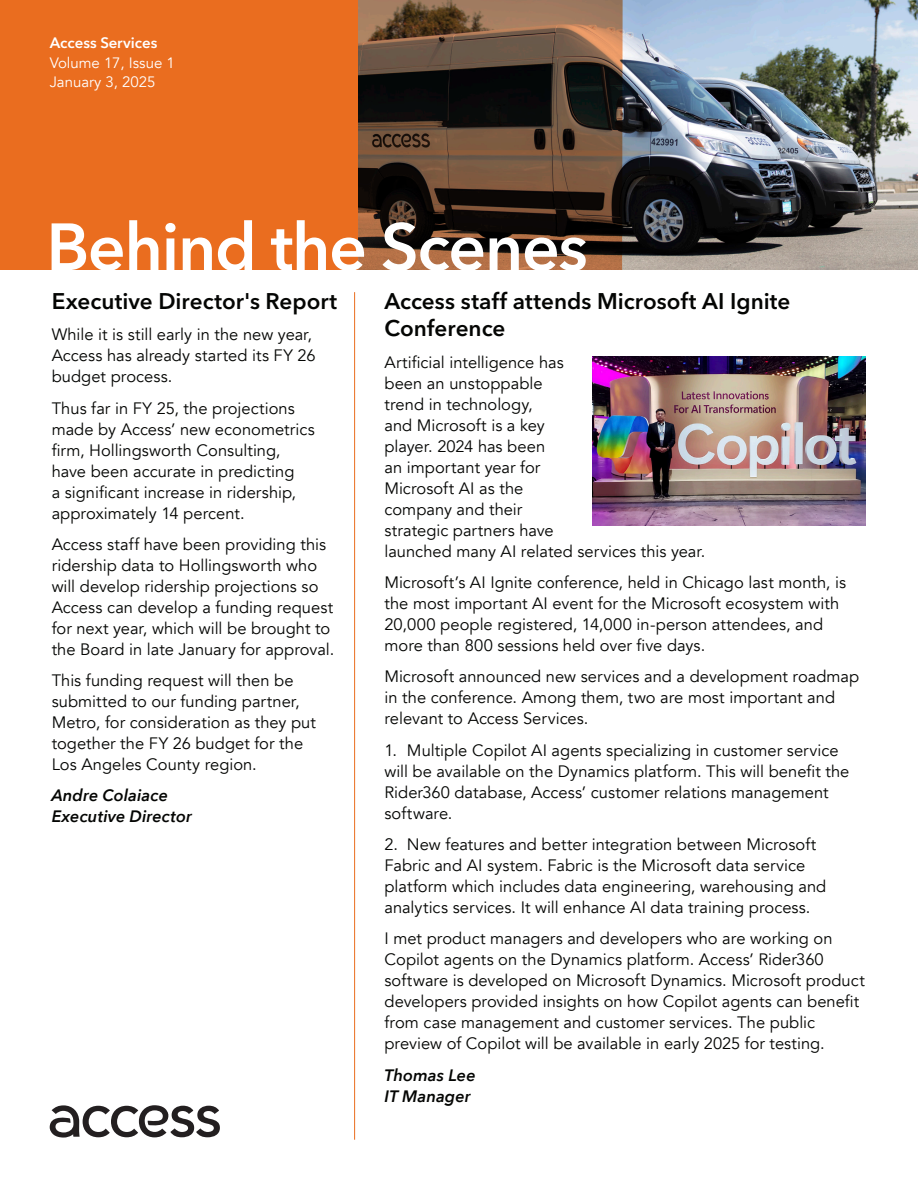
<style>
.page{position:relative;width:918px;height:1188px;background:#fff}
.page>*{position:absolute;margin:0;border:0;box-sizing:border-box;transform-origin:0 0}
.t1{font:600 66px "Avenir Next";letter-spacing:-.02em;color:#fff}
.Andre_s_letter{font:600 22.5px/27px "Avenir Next LT Pro";color:#040503}
.Andre_s_letter-2{font:16.5px/21px "Avenir";color:#040503}
.Andre_s_letter-3{font:italic 600 16.5px/21px "Avenir Next";letter-spacing:.005em;color:#040503}
.t2{font:15px "Avenir";color:#fff}
.t3{font:600 15px "Avenir Next LT Pro";color:#fff}
</style>
<div class="page">
<svg style="left:49px;top:1105px;width:171px;height:33px"></svg>
<img style="left:623px;top:0;width:295px;height:270px">
<svg style="left:357px;top:0;width:266px;height:270px"></svg>
<div style="left:0;top:0;width:357px;height:270px;background:#ea6d1f"></div>
<hr style="left:354px;top:292px;width:1px;height:848px;background:#ea6d1f">
<img style="left:593px;top:356px;width:272px;height:170px">
<p class="t3" style="left:50px;top:34px;width:109px">Access Services</p>
<p class="t2" style="left:50px;top:54px;width:127px">Volume 17, Issue 1</p>
<p class="t2" style="left:50px;top:73px;width:107px">January 3, 2025</p>
<p class="t1" style="left:46px;top:191px;width:543px">Behind the Scenes</p>
<p class="Andre_s_letter" style="left:52px;top:288px;width:287px">Executive Director's Report</p>
<p class="Andre_s_letter-2" style="left:52px;top:325px;width:265px">While it is still early in the new year,<br>Access has already started its FY 26 budget process.</p>
<p class="Andre_s_letter-2" style="left:52px;top:398px;width:265px">Thus far in FY 25, the projections made by Access’ new econometrics firm, Hollingsworth Consulting, have been accurate in predicting<br>a significant increase in ridership, approximately 14 percent.</p>
<p class="Andre_s_letter-2" style="left:52px;top:534px;width:284px">Access staff have been providing this ridership data to Hollingsworth who will develop ridership projections so Access can develop a funding request for next year, which will be brought to the Board in late January for approval.</p>
<p class="Andre_s_letter-2" style="left:52px;top:670px;width:266px">This funding request will then be submitted to our funding partner,<br>Metro, for consideration as they put together the FY 26 budget for the<br>Los Angeles County region.</p>
<p class="Andre_s_letter-3" style="left:52px;top:785px;width:142px">Andre Colaiace<br>Executive Director</p>
<p class="Andre_s_letter" style="left:384px;top:288px;width:408px">Access staff attends Microsoft AI Ignite<br>Conference</p>
<p class="Andre_s_letter-2" style="left:384px;top:352px;width:323px">Artificial intelligence has<br>been an unstoppable<br>trend in technology,<br>and Microsoft is a key<br>player. 2024 has been<br>an important year for<br>Microsoft AI as the<br>company and their<br>strategic partners have<br>launched many AI related services this year.</p>
<p class="Andre_s_letter-2" style="left:384px;top:572px;width:463px">Microsoft’s AI Ignite conference, held in Chicago last month, is the most important AI event for the Microsoft ecosystem with 20,000 people registered, 14,000 in-person attendees, and more than 800 sessions held over five days.</p>
<p class="Andre_s_letter-2" style="left:384px;top:667px;width:476px">Microsoft announced new services and a development roadmap in the conference. Among them, two are most important and relevant to Access Services.</p>
<p class="Andre_s_letter-2" style="left:384px;top:740px;width:466px">1. Multiple Copilot AI agents specializing in customer service will be available on the Dynamics platform. This will benefit the Rider360 database, Access’ customer relations management software.</p>
<p class="Andre_s_letter-2" style="left:384px;top:834px;width:443px">2. New features and better integration between Microsoft Fabric and AI system. Fabric is the Microsoft data service platform which includes data engineering, warehousing and analytics services. It will enhance AI data training process.</p>
<p class="Andre_s_letter-2" style="left:384px;top:928px;width:482px">I met product managers and developers who are working on Copilot agents on the Dynamics platform. Access’ Rider360 software is developed on Microsoft Dynamics. Microsoft product developers provided insights on how Copilot agents can benefit from case management and customer services. The public preview of Copilot will be available in early 2025 for testing.</p>
<p class="Andre_s_letter-3" style="left:384px;top:1064px;width:93px">Thomas Lee<br>IT Manager</p>
</div>
